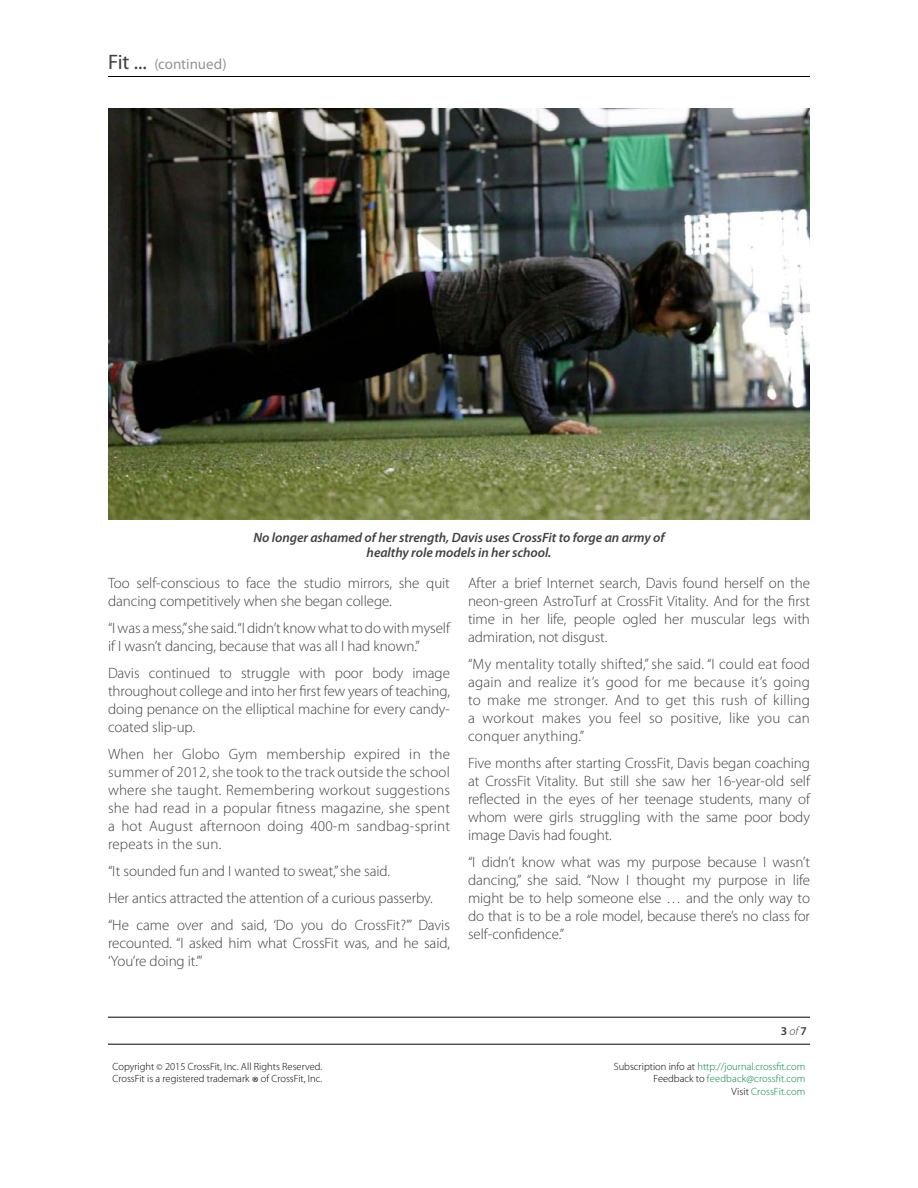
<style>
.page{position:relative;width:918px;height:1188px;background:#fff}
.page>*{position:absolute;margin:0;border:0;box-sizing:border-box;transform-origin:0 0}
.t1{font:300 15px/18px "Myriad Pro";letter-spacing:-.005em;color:#414042;text-align:justify}
.t2{font:15px "Myriad Pro";letter-spacing:-.005em;color:#939598}
.t3{font:italic 600 13.5px/15px "Myriad Pro";letter-spacing:-.005em;color:#414042;text-align:center}
.t4{font:600 12px "Myriad Pro";color:#414042}
.t5{font:300 10.5px/12.6px "Myriad Pro";color:#00853f;text-align:right}
.t6{font:300 10.5px/12px "Myriad Pro";color:#000}
.s1{font-size:21px;color:#414042}
.s2{font-weight:300;font-style:italic}
.s3{font-size:9px}
.s4{font-size:16.5px}
.s5{color:#000}
</style>
<div class="page">
<hr style="left:108px;top:76px;width:702px;height:1px;background:#000">
<hr style="left:108px;top:1017px;width:702px;height:1px;background:#000">
<hr style="left:108px;top:1044px;width:702px;height:1px;background:#000">
<img style="left:108px;top:108px;width:702px;height:411px">
<p class="t2" style="left:108px;top:56px;width:120px"><span class="s1">Fit ...</span> (continued)</p>
<p class="t3" style="left:253px;top:531px;width:413px">No longer ashamed of her strength, Davis uses CrossFit to forge an army of healthy role models in her school.</p>
<p class="t1" style="left:108px;top:574px;width:343px">Too self-conscious to face the studio mirrors, she quit dancing competitively when she began college.</p>
<p class="t1" style="left:108px;top:619px;width:343px">“I was a mess,”she said. “I didn’t know what to do with myself if I wasn’t dancing, because that was all I had known.”</p>
<p class="t1" style="left:108px;top:664px;width:344px">Davis continued to struggle with poor body image throughout college and into her first few years of teaching, doing penance on the elliptical machine for every candy&shy;coated slip-up.</p>
<p class="t1" style="left:108px;top:745px;width:344px">When her Globo Gym membership expired in the summer of 2012, she took to the track outside the school where she taught. Remembering workout suggestions she had read in a popular fitness magazine, she spent a hot August afternoon doing 400-m sandbag-sprint repeats in the sun.</p>
<p class="t1" style="left:108px;top:857px;width:343px;line-height:27px;text-align:left">“It sounded fun and I wanted to sweat,” she said.<br>Her antics attracted the attention of a curious passerby. “He came over and said, ‘Do you do CrossFit?’” Davis</p>
<p class="t1" style="left:108px;top:934px;width:343px">recounted. “I asked him what CrossFit was, and he said, ‘You’re doing it.’”</p>
<p class="t1" style="left:468px;top:574px;width:344px">After a brief Internet search, Davis found herself on the neon-green AstroTurf at CrossFit Vitality. And for the first time in her life, people ogled her muscular legs with admiration, not disgust.</p>
<p class="t1" style="left:468px;top:655px;width:344px">“My mentality totally shifted,” she said. “I could eat food again and realize it’s good for me because it’s going to make me stronger. And to get this rush of killing a workout makes you feel so positive, like you can conquer anything.”</p>
<p class="t1" style="left:468px;top:754px;width:344px">Five months after starting CrossFit, Davis began coaching at CrossFit Vitality. But still she saw her 16-year-old self reflected in the eyes of her teenage students, many of whom were girls struggling with the same poor body image Davis had fought.</p>
<p class="t1" style="left:468px;top:853px;width:344px">“I didn’t know what was my purpose because I wasn’t dancing,” she said. “Now I thought my purpose in life might be to help someone else … and the only way to do that is to be a role model, because there’s no class for self-confidence.”</p>
<p class="t4" style="left:781px;top:1024px;width:28px">3 <span class="s2">of</span> 7</p>
<p class="t6" style="left:112px;top:1061px;width:211px">Copyright <span class="s3">©</span> 2015 CrossFit, Inc. All Rights Reserved.<br>CrossFit is a registered trademark <span class="s4">®</span> of CrossFit, Inc.</p>
<p class="t5" style="left:614px;top:1060px;width:193px"><span class="s5">Subscription info at</span> http://journal.crossfit.com<br><span class="s5">Feedback to</span> feedback@crossfit.com<br><span class="s5">Visit</span> CrossFit.com</p>
</div>
